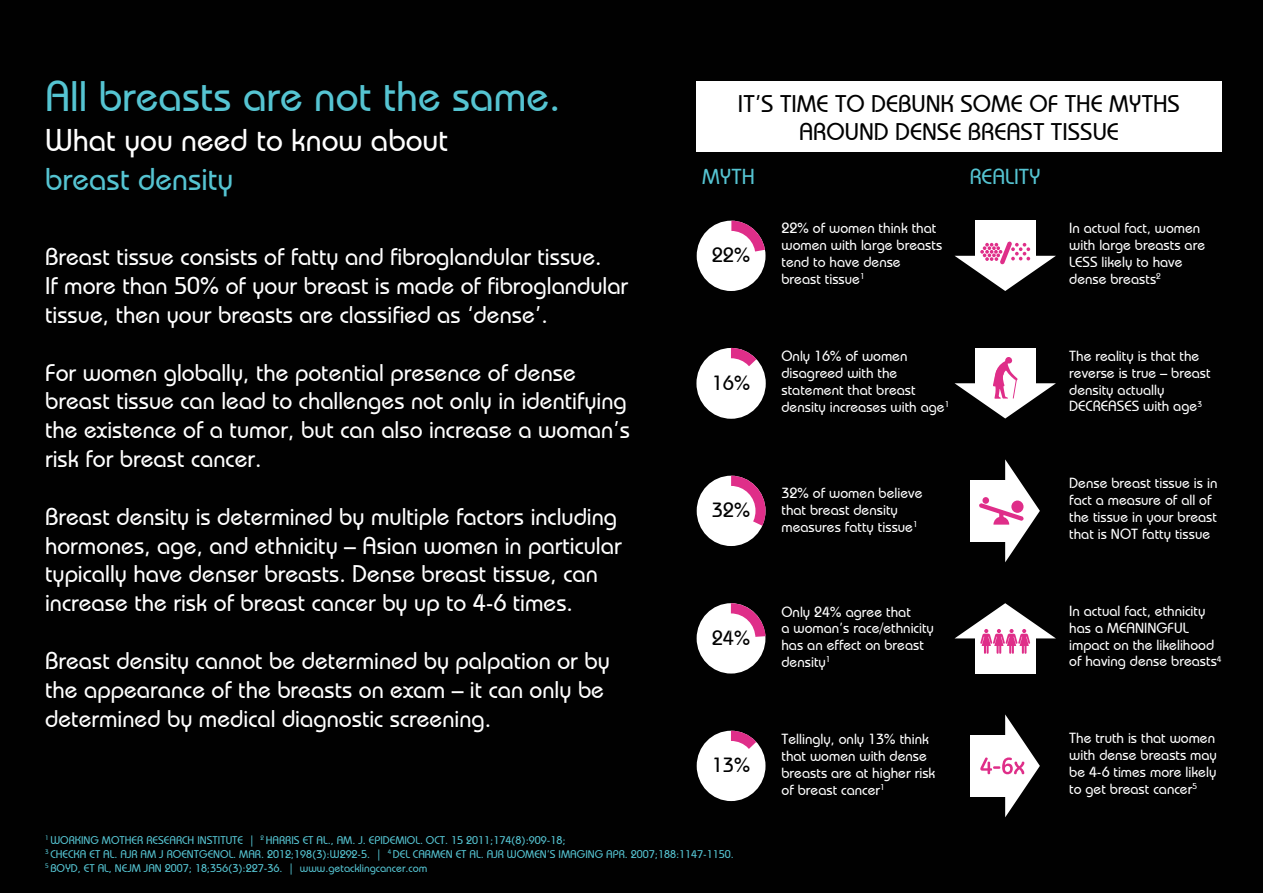
<style>
.page{position:relative;width:1263px;height:893px;background:#010101}
.page>*{position:absolute;margin:0;border:0;box-sizing:border-box;transform-origin:0 0}
.t1{font:500 42.6px "Bauhas";color:#55c4d2}
.t2{font:500 31.35px "Bauhas";color:#fff}
.t3{font:500 31.35px "Bauhas";color:#55c4d2}
.t4{font:500 24px/28.8px "Bauhas";color:#fff}
.t5{font:500 24px/28.8px "Bauhas";color:#010101;text-align:center}
.t6{font:500 21.6px "Bauhas";color:#55c4d2}
.t7{font:500 20.55px "Bauhas";color:#010101}
.t8{font:500 14.7px/16.8px "Bauhas";color:#fff}
.t9{font:500 11.1px/14.1px "Bauhas";color:#55c4d2}
</style>
<div class="page">
<div style="left:696px;top:82px;width:525px;height:70px;background:#fff"></div>
<div style="left:697px;top:221px;width:68px;height:70px;background:#fff;border-radius:50%"></div>
<svg style="left:731px;top:221px;width:34px;height:31px"></svg>
<div style="left:707px;top:231px;width:48px;height:50px;background:#fff;border-radius:50%"></div>
<div style="left:696px;top:348px;width:70px;height:71px;background:#fff;border-radius:50%"></div>
<svg style="left:731px;top:348px;width:25px;height:18px"></svg>
<div style="left:706px;top:358px;width:50px;height:50px;background:#fff;border-radius:50%"></div>
<div style="left:697px;top:476px;width:68px;height:70px;background:#fff;border-radius:50%"></div>
<svg style="left:731px;top:476px;width:34px;height:50px"></svg>
<div style="left:707px;top:486px;width:48px;height:50px;background:#fff;border-radius:50%"></div>
<div style="left:697px;top:603px;width:68px;height:70px;background:#fff;border-radius:50%"></div>
<svg style="left:731px;top:603px;width:35px;height:35px"></svg>
<div style="left:707px;top:613px;width:48px;height:50px;background:#fff;border-radius:50%"></div>
<div style="left:697px;top:731px;width:68px;height:70px;background:#fff;border-radius:50%"></div>
<svg style="left:731px;top:731px;width:25px;height:18px"></svg>
<div style="left:707px;top:741px;width:48px;height:50px;background:#fff;border-radius:50%"></div>
<div style="left:975px;top:221px;width:61px;height:47px;background:#fff"></div>
<div style="left:975px;top:348px;width:61px;height:47px;background:#fff"></div>
<div style="left:970px;top:480px;width:47px;height:62px;background:#fff"></div>
<div style="left:975px;top:626px;width:61px;height:47px;background:#fff"></div>
<div style="left:970px;top:735px;width:47px;height:62px;background:#fff"></div>
<svg style="left:954px;top:241px;width:102px;height:50px"></svg>
<svg style="left:980px;top:714px;width:60px;height:103px"></svg>
<svg style="left:954px;top:603px;width:102px;height:51px"></svg>
<svg style="left:979px;top:459px;width:61px;height:103px"></svg>
<div style="left:1011px;top:500px;width:12px;height:13px;background:#df2e89;border-radius:50%"></div>
<div style="left:982px;top:497px;width:7px;height:7px;background:#df2e89;border-radius:50%"></div>
<hr style="left:999px;top:511px;width:4px;height:10px;background:#df2e89;border-radius:2px">
<svg style="left:954px;top:357px;width:102px;height:61px"></svg>
<h1 class="t1" style="left:45px;top:70px;width:517px">All breasts are not the same.</h1>
<h2 class="t2" style="left:45px;top:120px;width:404px">What you need to know about</h2>
<h2 class="t3" style="left:45px;top:160px;width:190px">breast density</h2>
<h3 class="t4" style="left:45px;top:242px;width:585px">Breast tissue consists of fatty and fibroglandular tissue.<br>If more than 50% of your breast is made of fibroglandular tissue, then your breasts are classified as ‘dense’.</h3>
<h3 class="t4" style="left:45px;top:357px;width:586px">For women globally, the potential presence of dense breast tissue can lead to challenges not only in identifying the existence of a tumor, but can also increase a woman’s risk for breast cancer.</h3>
<h3 class="t4" style="left:45px;top:502px;width:578px">Breast density is determined by multiple factors including hormones, age, and ethnicity – Asian women in particular typically have denser breasts. Dense breast tissue, can increase the risk of breast cancer by up to 4-6 times.</h3>
<h3 class="t4" style="left:45px;top:646px;width:566px">Breast density cannot be determined by palpation or by the appearance of the breasts on exam – it can only be determined by medical diagnostic screening.</h3>
<h3 class="t5" style="left:738px;top:88px;width:444px">IT’S TIME TO DEBUNK SOME OF THE MYTHS<br>AROUND DENSE BREAST TISSUE</h3>
<h3 class="t6" style="left:702px;top:163px;width:54px">MYTH</h3>
<h3 class="t6" style="left:970px;top:163px;width:72px">REALITY</h3>
<h3 class="t7" style="left:712px;top:242px;width:40px">22%</h3>
<h3 class="t7" style="left:712px;top:370px;width:40px">16%</h3>
<h3 class="t7" style="left:712px;top:497px;width:40px">32%</h3>
<h3 class="t7" style="left:712px;top:625px;width:40px">24%</h3>
<h3 class="t7" style="left:712px;top:752px;width:40px">13%</h3>
<p class="t8" style="left:781px;top:220px;width:162px">22% of women think that women with large breasts tend to have dense breast tissue<sup>1</sup></p>
<p class="t8" style="left:781px;top:347px;width:169px">Only 16% of women disagreed with the statement that breast density increases with age<sup>1</sup></p>
<p class="t8" style="left:781px;top:485px;width:143px">32% of women believe that breast density measures fatty tissue<sup>1</sup></p>
<p class="t8" style="left:781px;top:603px;width:154px">Only 24% agree that<br>a woman’s race/ethnicity has an effect on breast density<sup>1</sup></p>
<p class="t8" style="left:781px;top:731px;width:155px">Tellingly, only 13% think that women with dense breasts are at higher risk of breast cancer<sup>1</sup></p>
<p class="t8" style="left:1069px;top:220px;width:137px">In actual fact, women with large breasts are<br>LESS likely to have dense breasts<sup>2</sup></p>
<p class="t8" style="left:1069px;top:347px;width:143px">The reality is that the reverse is true – breast density actually<br>DECREASES with age<sup>3</sup></p>
<p class="t8" style="left:1069px;top:475px;width:150px">Dense breast tissue is in fact a measure of all of the tissue in your breast that is NOT fatty tissue</p>
<p class="t8" style="left:1069px;top:602px;width:154px">In actual fact, ethnicity has a MEANINGFUL impact on the likelihood of having dense breasts<sup>4</sup></p>
<p class="t8" style="left:1069px;top:730px;width:149px">The truth is that women with dense breasts may be 4-6 times more likely to get breast cancer<sup>5</sup></p>
<p class="t9" style="left:45px;top:832px;width:690px"><sup>1</sup> WORKING MOTHER RESEARCH INSTITUTE | <sup>2</sup> HARRIS ET AL., AM. J. EPIDEMIOL. OCT. 15 2011;174(8):909-18;<br><sup>3</sup> CHECKA ET AL. AJR AM J ROENTGENOL. MAR. 2012;198(3):W292-5. | <sup>4</sup> DEL CARMEN ET AL. AJR WOMEN’S IMAGING APR. 2007;188:1147-1150.<br><sup>5</sup> BOYD, ET AL, NEJM JAN 2007; 18;356(3):227-36. | www.getacklingcancer.com</p>
</div>
